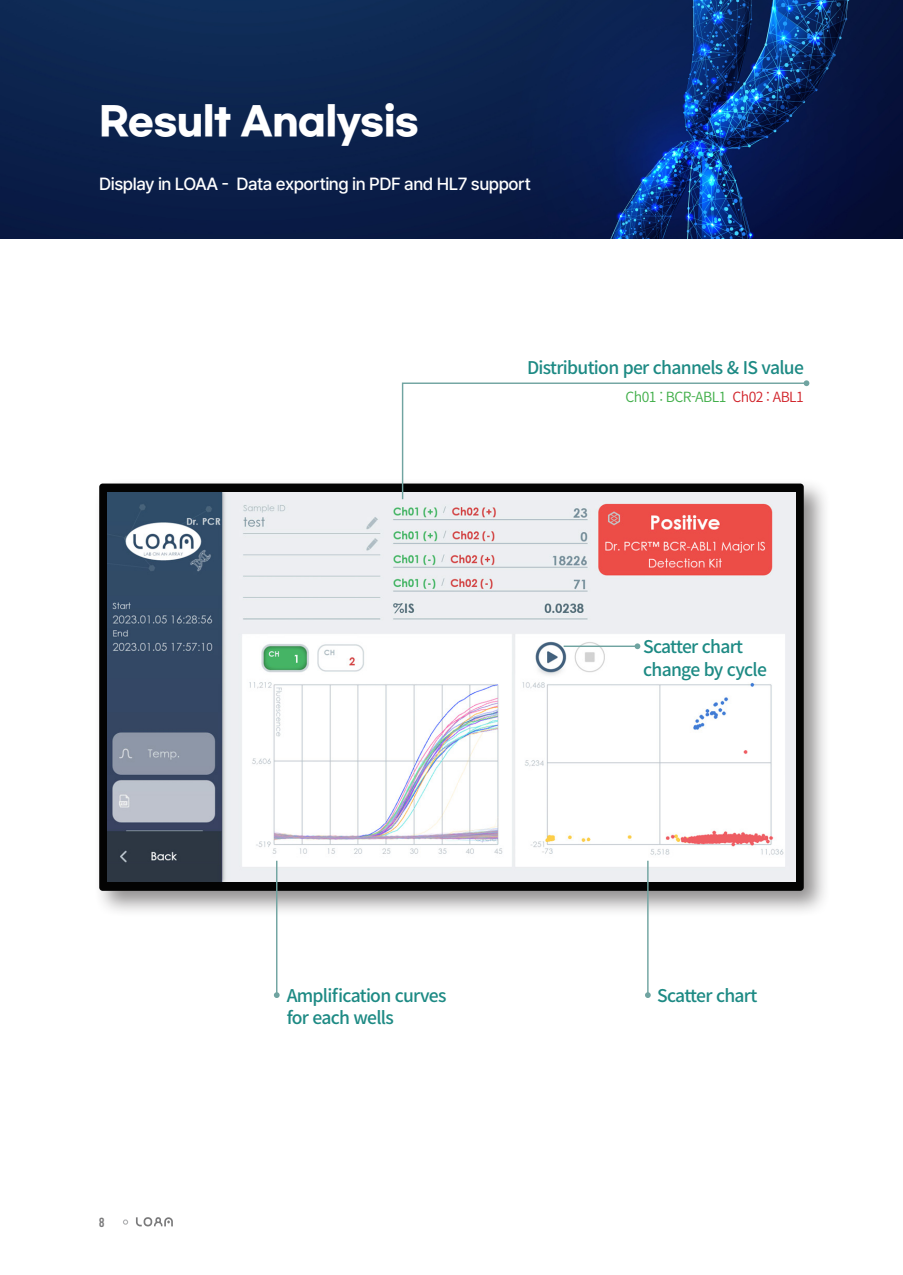
<style>
.page{position:relative;width:903px;height:1275px;background:#fff}
.page>*{position:absolute;margin:0;border:0;box-sizing:border-box;transform-origin:0 0}
.t1{font:700 38.5px "Gmarket Sans";letter-spacing:-.02em;color:#fff}
.t2{font:500 17.5px "Noto Sans CJ Kkr";letter-spacing:-.04em;color:#1d8a84}
.t3{font:500 17.5px "Pretendard";letter-spacing:-.025em;color:#fff}
.t4{font:600 14px "Noto Sans CJ Kkr";letter-spacing:-.04em;color:#40ae49}
.t5{font:13.3px "Bebas Neue";color:#7a7a7b}
.s1{color:#d1232a}
</style>
<div class="page">
<img style="left:0;top:0;width:903px;height:238px">
<div style="left:93px;top:477px;width:738px;height:441px;background:#231f20;opacity:.5"></div>
<svg style="left:99px;top:483px;width:705px;height:408px;background:#171718"></svg>
<img style="left:107px;top:493px;width:689px;height:388px">
<hr style="left:647px;top:861px;width:1px;height:134px;background:#70a4a1">
<svg style="left:645px;top:992px;width:6px;height:6px"></svg>
<hr style="left:276px;top:861px;width:1px;height:134px;background:#70a4a1">
<svg style="left:274px;top:992px;width:6px;height:6px"></svg>
<hr style="left:564px;top:646px;width:73px;height:1px;background:#70a4a1">
<svg style="left:634px;top:643px;width:6px;height:6px"></svg>
<svg style="left:401px;top:382px;width:407px;height:119px"></svg>
<svg style="left:803px;top:380px;width:6px;height:6px"></svg>
<svg style="left:136px;top:1217px;width:37px;height:9px"></svg>
<svg style="left:123px;top:1219px;width:5px;height:6px"></svg>
<p class="t1" style="left:99px;top:100px;width:321px">Result Analysis</p>
<p class="t3" style="left:99px;top:171px;width:433px">Display in LOAA - Data exporting in PDF and HL7 support</p>
<p class="t2" style="left:527px;top:358px;width:278px">Distribution per channels &amp; IS value</p>
<p class="t4" style="left:625px;top:389px;width:180px">Ch01 : BCR-ABL1 <span class="s1">Ch02 : ABL1</span></p>
<p class="t2" style="left:643px;top:637px;width:102px">Scatter chart</p>
<p class="t2" style="left:643px;top:659px;width:125px">change by cycle</p>
<p class="t5" style="left:99px;top:1215px;width:7px">8</p>
<p class="t2" style="left:287px;top:985px;width:161px">Amplification curves</p>
<p class="t2" style="left:657px;top:985px;width:102px">Scatter chart</p>
<p class="t2" style="left:287px;top:1008px;width:109px">for each wells</p>
</div>
